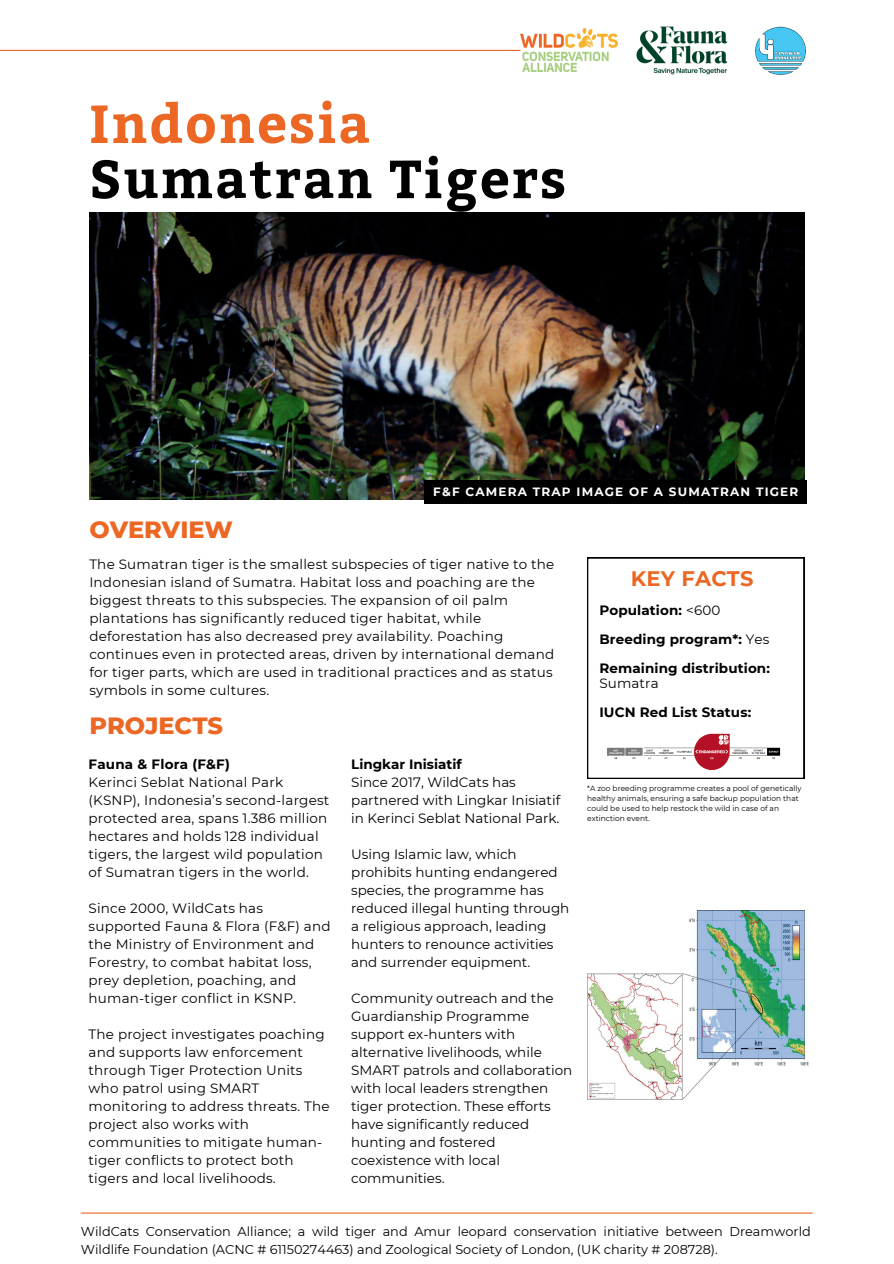
<style>
.page{position:relative;width:894px;height:1264px;background:#fff}
.page>*{position:absolute;margin:0;border:0;box-sizing:border-box;transform-origin:0 0}
.t1{font:700 53.4px "Bitter";letter-spacing:.04em;color:#000}
.t2{font:700 53.4px "Bitter";letter-spacing:.04em;color:#ec6724}
.t3{font:800 24px "Montserrat";color:#ec6724}
.t4{font:700 21px "Montserrat";letter-spacing:.01em;color:#ec6724}
.t5{font:13.5px/18px "Montserrat";letter-spacing:.015em;color:#000}
.t6{font:700 13.5px/29.2px "Montserrat";letter-spacing:.01em;color:#000}
.t7{font:12.9px/17.7px "Montserrat";color:#000}
.t8{font:700 12px "Montserrat";letter-spacing:.1em;color:#fff}
.t9{font:7.5px/10.1px "Montserrat";color:#000}
.s1{font-weight:400}
</style>
<div class="page">
<hr style="left:0;top:50px;width:520px;height:1px;background:#ec6724">
<hr style="left:81px;top:1212px;width:731px;height:1px;background:#ec6724">
<img style="left:520px;top:29px;width:97px;height:43px">
<img style="left:89px;top:212px;width:715px;height:287px">
<img style="left:636px;top:26px;width:92px;height:49px">
<img style="left:755px;top:26px;width:51px;height:49px">
<svg style="left:587px;top:557px;width:217px;height:221px"></svg>
<img style="left:599px;top:726px;width:192px;height:52px">
<img style="left:587px;top:910px;width:221px;height:189px">
<div style="left:423px;top:480px;width:383px;height:24px;background:#000"></div>
<h1 class="t2" style="left:89px;top:92px;width:282px">Indonesia</h1>
<h1 class="t1" style="left:89px;top:147px;width:478px">Sumatran Tigers</h1>
<p class="t8" style="left:433px;top:482px;width:366px">F&amp;F CAMERA TRAP IMAGE OF A SUMATRAN TIGER</p>
<h2 class="t3" style="left:89px;top:512px;width:145px">OVERVIEW</h2>
<p class="t5" style="left:89px;top:554px;width:466px">The Sumatran tiger is the smallest subspecies of tiger native to the Indonesian island of Sumatra. Habitat loss and poaching are the biggest threats to this subspecies. The expansion of oil palm plantations has significantly reduced tiger habitat, while deforestation has also decreased prey availability. Poaching continues even in protected areas, driven by international demand for tiger parts, which are used in traditional practices and as status symbols in some cultures.</p>
<h2 class="t3" style="left:89px;top:707px;width:135px">PROJECTS</h2>
<p class="t6" style="left:89px;top:748px;width:143px">Fauna &amp; Flora (F&amp;F)</p>
<p class="t5" style="left:89px;top:772px;width:242px">Kerinci Seblat National Park (KSNP), Indonesia’s second-largest protected area, spans 1.386 million hectares and holds 128 individual tigers, the largest wild population of Sumatran tigers in the world.</p>
<p class="t5" style="left:89px;top:898px;width:243px">Since 2000, WildCats has supported Fauna &amp; Flora (F&amp;F) and the Ministry of Environment and<br>Forestry, to combat habitat loss, prey depletion, poaching, and human-tiger conflict in KSNP.</p>
<p class="t5" style="left:89px;top:1024px;width:242px">The project investigates poaching and supports law enforcement through Tiger Protection Units who patrol using SMART monitoring to address threats. The project also works with communities to mitigate human&shy;tiger conflicts to protect both tigers and local livelihoods.</p>
<p class="t6" style="left:351px;top:748px;width:112px">Lingkar Inisiatif</p>
<p class="t5" style="left:351px;top:772px;width:210px">Since 2017, WildCats has partnered with Lingkar Inisiatif in Kerinci Seblat National Park.</p>
<p class="t5" style="left:351px;top:844px;width:220px">Using Islamic law, which prohibits hunting endangered species, the programme has reduced illegal hunting through a religious approach, leading hunters to renounce activities and surrender equipment.</p>
<p class="t5" style="left:351px;top:988px;width:222px">Community outreach and the<br>Guardianship Programme support ex-hunters with alternative livelihoods, while<br>SMART patrols and collaboration with local leaders strengthen tiger protection. These efforts have significantly reduced hunting and fostered coexistence with local communities.</p>
<h3 class="t4" style="left:630px;top:564px;width:124px">KEY FACTS</h3>
<p class="t6" style="left:599px;top:594px;width:172px">Population: <span class="s1">&lt;600<br></span>Breeding program*: <span class="s1">Yes<br></span>Remaining distribution:</p>
<p class="t5" style="left:599px;top:673px;width:61px">Sumatra</p>
<p class="t6" style="left:599px;top:697px;width:153px">IUCN Red List Status:</p>
<p class="t9" style="left:587px;top:782px;width:216px">*A zoo breeding programme creates a pool of genetically healthy animals, ensuring a safe backup population that could be used to help restock the wild in case of an extinction event.</p>
<p class="t7" style="left:81px;top:1222px;width:731px">WildCats Conservation Alliance; a wild tiger and Amur leopard conservation initiative between Dreamworld<br>Wildlife Foundation (ACNC # 61150274463) and Zoological Society of London, (UK charity # 208728).</p>
</div>
